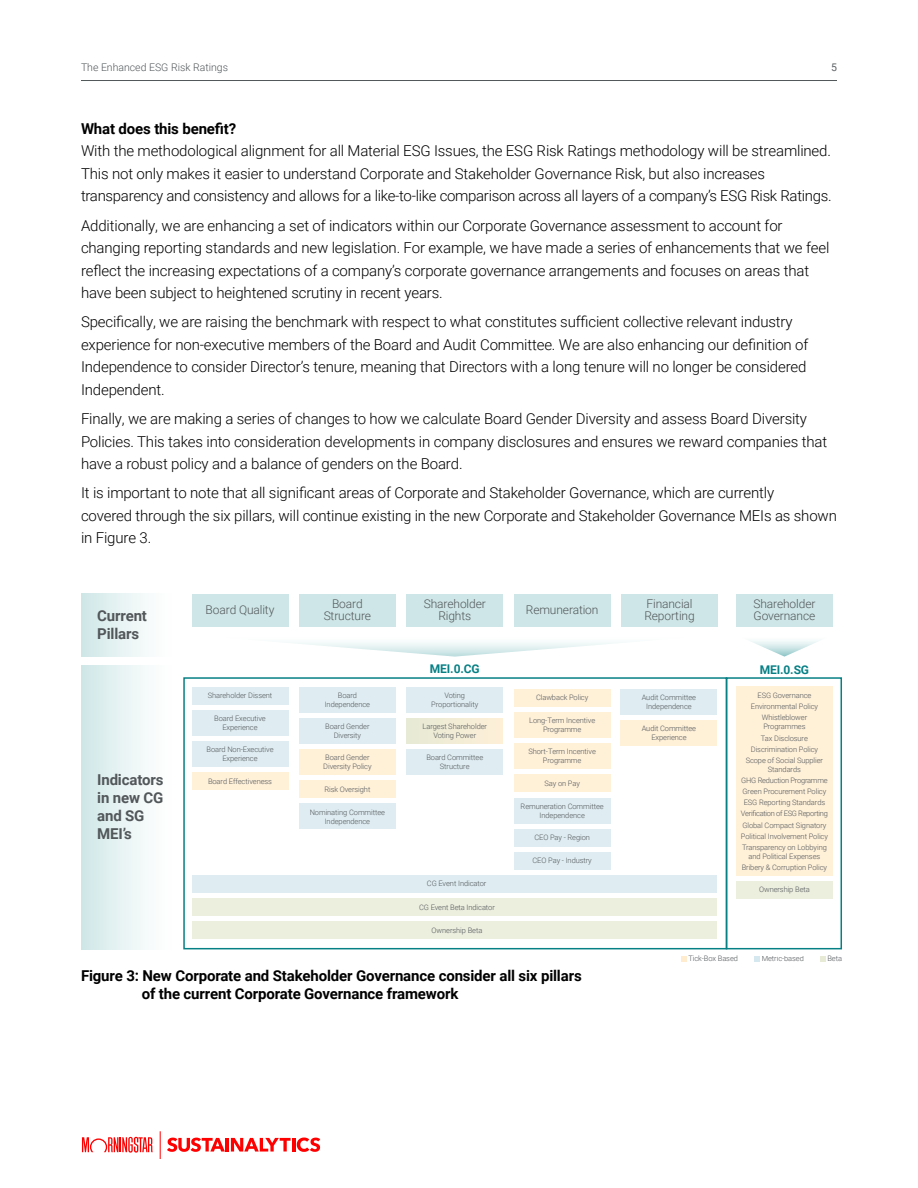
<style>
.page{position:relative;width:918px;height:1188px;background:#fff}
.page>*{position:absolute;margin:0;border:0;box-sizing:border-box;transform-origin:0 0}
.t1{font:300 15px/22.5px "Roboto";letter-spacing:-.01em;color:#000}
.t2{font:700 15px/18px "Roboto";letter-spacing:-.01em;color:#000}
.t3{font:700 15px/18px "Roboto";letter-spacing:-.01em;color:#52575a}
.t4{font:300 12px/12px "Roboto";letter-spacing:-.01em;color:#52575a;text-align:center}
.t5{font:700 12px "Roboto";letter-spacing:-.01em;color:#068085}
.t6{font:300 10.5px "Roboto";color:#52575a}
.t7{font:10.5px "Roboto";color:#5d6164}
.t8{font:300 7.5px/9px "Roboto";letter-spacing:-.01em;color:#52575a;text-align:center}
</style>
<div class="page">
<hr style="left:81px;top:80px;width:756px;height:1px;background:#52575a">
<svg style="left:82px;top:1137px;width:71px;height:16px"></svg>
<svg style="left:160px;top:1131px;width:1px;height:28px"></svg>
<svg style="left:167px;top:1138px;width:58px;height:14px"></svg>
<hr style="left:226px;top:1138px;width:3px;height:14px;background:#f00">
<svg style="left:231px;top:1138px;width:60px;height:14px"></svg>
<hr style="left:292px;top:1138px;width:4px;height:14px;background:#f00">
<svg style="left:297px;top:1138px;width:23px;height:14px"></svg>
<div style="left:407px;top:718px;width:96px;height:26px;background:#f2ecd6"></div>
<div style="left:192px;top:687px;width:96px;height:17px;background:#dfedf2"></div>
<div style="left:192px;top:594px;width:96px;height:32px;background:#cee6e7"></div>
<div style="left:299px;top:594px;width:96px;height:32px;background:#cee6e7"></div>
<div style="left:407px;top:594px;width:96px;height:32px;background:#cee6e7"></div>
<div style="left:514px;top:594px;width:96px;height:32px;background:#cee6e7"></div>
<div style="left:622px;top:594px;width:96px;height:32px;background:#cee6e7"></div>
<div style="left:736px;top:594px;width:96px;height:32px;background:#cee6e7"></div>
<svg style="left:286px;top:642px;width:337px;height:15px"></svg>
<svg style="left:751px;top:641px;width:67px;height:16px"></svg>
<div style="left:183px;top:677px;width:544px;height:272px;border:2px solid #068085"></div>
<div style="left:726px;top:677px;width:116px;height:272px;border:2px solid #068085"></div>
<div style="left:736px;top:687px;width:96px;height:189px;background:#fff0d8"></div>
<div style="left:192px;top:710px;width:96px;height:26px;background:#dfedf2"></div>
<div style="left:192px;top:741px;width:96px;height:26px;background:#dfedf2"></div>
<div style="left:192px;top:772px;width:96px;height:18px;background:#fff0d8"></div>
<div style="left:299px;top:687px;width:96px;height:26px;background:#dfedf2"></div>
<div style="left:299px;top:718px;width:96px;height:26px;background:#dfedf2"></div>
<div style="left:299px;top:749px;width:96px;height:26px;background:#fff0d8"></div>
<div style="left:299px;top:780px;width:96px;height:18px;background:#fff0d8"></div>
<div style="left:299px;top:803px;width:96px;height:26px;background:#dfedf2"></div>
<div style="left:407px;top:687px;width:96px;height:26px;background:#dfedf2"></div>
<div style="left:407px;top:749px;width:96px;height:26px;background:#dfedf2"></div>
<div style="left:514px;top:689px;width:96px;height:18px;background:#fff0d8"></div>
<div style="left:514px;top:712px;width:96px;height:26px;background:#fff0d8"></div>
<div style="left:514px;top:743px;width:96px;height:26px;background:#fff0d8"></div>
<div style="left:514px;top:775px;width:96px;height:17px;background:#fff0d8"></div>
<div style="left:514px;top:798px;width:96px;height:26px;background:#dfedf2"></div>
<div style="left:514px;top:829px;width:96px;height:18px;background:#dfedf2"></div>
<div style="left:514px;top:852px;width:96px;height:18px;background:#dfedf2"></div>
<div style="left:621px;top:689px;width:96px;height:26px;background:#dfedf2"></div>
<div style="left:621px;top:720px;width:96px;height:26px;background:#fff0d8"></div>
<div style="left:192px;top:875px;width:525px;height:18px;background:#dfedf2"></div>
<div style="left:192px;top:898px;width:525px;height:18px;background:#eceede"></div>
<div style="left:192px;top:921px;width:525px;height:18px;background:#eceede"></div>
<div style="left:736px;top:881px;width:96px;height:18px;background:#eceede"></div>
<div style="left:81px;top:593px;width:96px;height:64px;background:linear-gradient(to right,#d1e8e8,#fff)"></div>
<div style="left:81px;top:665px;width:96px;height:284px;background:linear-gradient(to right,#d1e8e8,#fff)"></div>
<svg style="left:820px;top:956px;width:6px;height:5px"></svg>
<svg style="left:755px;top:956px;width:5px;height:5px"></svg>
<svg style="left:681px;top:956px;width:6px;height:5px"></svg>
<p class="t6" style="left:81px;top:60px;width:149px">The Enhanced ESG Risk Ratings</p>
<p class="t7" style="left:831px;top:60px;width:7px">5</p>
<p class="t2" style="left:81px;top:119px;width:157px">What does this benefit?</p>
<p class="t1" style="left:81px;top:139px;width:752px">With the methodological alignment for all Material ESG Issues, the ESG Risk Ratings methodology will be streamlined.<br>This not only makes it easier to understand Corporate and Stakeholder Governance Risk, but also increases transparency and consistency and allows for a like-to-like comparison across all layers of a company’s ESG Risk Ratings.</p>
<p class="t1" style="left:81px;top:213px;width:750px">Additionally, we are enhancing a set of indicators within our Corporate Governance assessment to account for changing reporting standards and new legislation. For example, we have made a series of enhancements that we feel reflect the increasing expectations of a company’s corporate governance arrangements and focuses on areas that have been subject to heightened scrutiny in recent years.</p>
<p class="t1" style="left:81px;top:310px;width:729px">Specifically, we are raising the benchmark with respect to what constitutes sufficient collective relevant industry experience for non-executive members of the Board and Audit Committee. We are also enhancing our definition of Independence to consider Director’s tenure, meaning that Directors with a long tenure will no longer be considered Independent.</p>
<p class="t1" style="left:81px;top:407px;width:748px">Finally, we are making a series of changes to how we calculate Board Gender Diversity and assess Board Diversity<br>Policies. This takes into consideration developments in company disclosures and ensures we reward companies that have a robust policy and a balance of genders on the Board.</p>
<p class="t1" style="left:81px;top:481px;width:757px">It is important to note that all significant areas of Corporate and Stakeholder Governance, which are currently<br>covered through the six pillars, will continue existing in the new Corporate and Stakeholder Governance MEIs as shown in Figure 3.</p>
<p class="t3" style="left:97px;top:606px;width:51px">Current<br>Pillars</p>
<p class="t3" style="left:97px;top:770px;width:68px">Indicators in new CG and SG<br>MEI’s</p>
<p class="t4" style="left:206px;top:604px;width:70px">Board Quality</p>
<p class="t4" style="left:324px;top:598px;width:49px">Board<br>Structure</p>
<p class="t4" style="left:424px;top:598px;width:64px">Shareholder<br>Rights</p>
<p class="t4" style="left:526px;top:604px;width:74px">Remuneration</p>
<p class="t4" style="left:644px;top:598px;width:52px;text-align:left">Financial<br>Reporting</p>
<p class="t4" style="left:753px;top:598px;width:64px;text-align:left">Shareholder<br>Governance</p>
<p class="t8" style="left:208px;top:691px;width:66px">Shareholder Dissent</p>
<p class="t8" style="left:214px;top:713px;width:53px">Board Executive<br>Experience</p>
<p class="t8" style="left:206px;top:745px;width:69px">Board Non-Executive<br>Experience</p>
<p class="t8" style="left:208px;top:776px;width:66px">Board Effectiveness</p>
<p class="t8" style="left:325px;top:690px;width:47px">Board<br>Independence</p>
<p class="t8" style="left:325px;top:722px;width:46px">Board Gender<br>Diversity</p>
<p class="t8" style="left:323px;top:753px;width:50px;text-align:left">Board Gender<br>Diversity Policy</p>
<p class="t8" style="left:324px;top:784px;width:48px">Risk Oversight</p>
<p class="t8" style="left:310px;top:807px;width:77px">Nominating Committee<br>Independence</p>
<p class="t5" style="left:430px;top:660px;width:51px">MEI.0.CG</p>
<p class="t5" style="left:760px;top:661px;width:51px">MEI.0.SG</p>
<p class="t8" style="left:431px;top:690px;width:49px">Voting<br>Proportionality</p>
<p class="t8" style="left:423px;top:722px;width:66px">Largest Shareholder<br>Voting Power</p>
<p class="t8" style="left:426px;top:753px;width:58px">Board Committee<br>Structure</p>
<p class="t8" style="left:427px;top:879px;width:61px">CG Event Indicator</p>
<p class="t8" style="left:419px;top:902px;width:77px">CG Event Beta Indicator</p>
<p class="t8" style="left:432px;top:925px;width:52px">Ownership Beta</p>
<p class="t8" style="left:536px;top:693px;width:54px">Clawback Policy</p>
<p class="t8" style="left:529px;top:716px;width:68px">Long-Term Incentive<br>Programme</p>
<p class="t8" style="left:528px;top:747px;width:69px">Short-Term Incentive<br>Programme</p>
<p class="t8" style="left:544px;top:779px;width:37px">Say on Pay</p>
<p class="t8" style="left:521px;top:801px;width:85px">Remuneration Committee<br>Independence</p>
<p class="t8" style="left:534px;top:833px;width:57px">CEO Pay - Region</p>
<p class="t8" style="left:532px;top:856px;width:61px">CEO Pay - Industry</p>
<p class="t8" style="left:642px;top:693px;width:56px">Audit Committee<br>Independence</p>
<p class="t8" style="left:642px;top:724px;width:56px">Audit Committee<br>Experience</p>
<p class="t8" style="left:751px;top:690px;width:69px;line-height:11.1px">ESG Governance<br>Environmental Policy<br>Whistleblower</p>
<p class="t8" style="left:746px;top:721px;width:79px;line-height:11.1px">Programmes<br>Tax Disclosure<br>Discrimination Policy<br>Scope of Social Supplier</p>
<p class="t8" style="left:741px;top:763px;width:89px;line-height:11.1px">Standards<br>GHG Reduction Programme<br>Green Procurement Policy<br>ESG Reporting Standards<br>Verification of ESG Reporting<br>Global Compact Signatory<br>Political Involvement Policy<br>Transparency on Lobbying</p>
<p class="t8" style="left:742px;top:850px;width:87px;line-height:11.1px">and Political Expenses<br>Bribery &amp; Corruption Policy</p>
<p class="t8" style="left:759px;top:885px;width:52px">Ownership Beta</p>
<p class="t8" style="left:688px;top:954px;width:51px">Tick-Box Based</p>
<p class="t8" style="left:762px;top:954px;width:44px">Metric-based</p>
<p class="t8" style="left:827px;top:954px;width:16px">Beta</p>
<p class="t2" style="left:142px;top:966px;width:441px;text-indent:-61px">Figure 3: New Corporate and Stakeholder Governance consider all six pillars of the current Corporate Governance framework</p>
</div>
